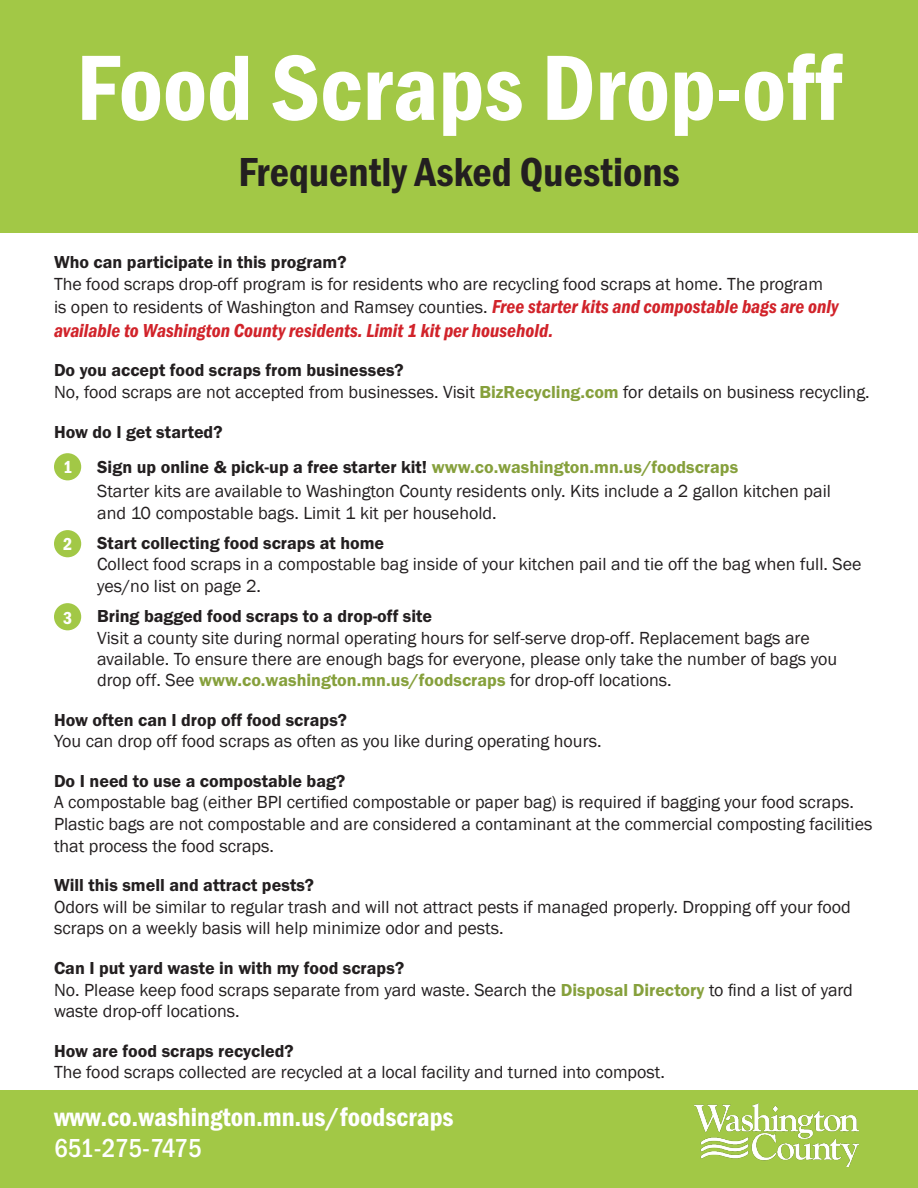
<style>
.page{position:relative;width:918px;height:1188px;background:#fff}
.page>*{position:absolute;margin:0;border:0;box-sizing:border-box;transform-origin:0 0}
.t1{font:600 condensed 96px "Franklin Gothic FS";color:#fff}
.t2{font:600 condensed 42px "Franklin Gothic FS";color:#231f20}
.t3{font:600 condensed 27px "Franklin Gothic FS";color:#fff}
.t4{font:500 condensed 27px "Franklin Gothic FS";letter-spacing:-.03em;color:#fff}
.t5{font:italic 600 condensed 19.5px "Franklin Gothic FS";color:#d1232a}
.t6{font:18px/21.6px "Franklin Gothic";color:#231f20}
.t7{font:600 18px "Franklin Gothic FS";color:#231f20}
.t8{font:600 condensed 18px "Franklin Gothic FS";color:#fff}
.s1{font-family:"Franklin Gothic FS";font-weight:600;font-style:italic;font-stretch:condensed;font-size:19.5px;color:#d1232a}
.s2{font-family:"Franklin Gothic FS";font-weight:600;color:#86a03c}
.s3{color:#86a03c}
.s4{font-family:"Franklin Gothic FS";font-weight:600}
</style>
<div class="page">
<div style="left:0;top:1091px;width:918px;height:97px;background:#a2c846"></div>
<div style="left:0;top:0;width:918px;height:232px;background:#a2c846"></div>
<div style="left:54px;top:453px;width:27px;height:27px;background:#a2c846;border-radius:50%"></div>
<div style="left:54px;top:530px;width:27px;height:27px;background:#a2c846;border-radius:50%"></div>
<div style="left:54px;top:603px;width:27px;height:27px;background:#a2c846;border-radius:50%"></div>
<img style="left:694px;top:1104px;width:164px;height:63px">
<p class="t1" style="left:76px;top:33px;width:767px">Food Scraps Drop-off</p>
<p class="t2" style="left:238px;top:148px;width:443px">Frequently Asked Questions</p>
<p class="t7" style="left:54px;top:252px;width:294px">Who can participate in this program?</p>
<p class="t6" style="left:54px;top:273px;width:786px;line-height:23.4px">The food scraps drop-off program is for residents who are recycling food scraps at home. The program is open to residents of Washington and Ramsey counties. <span class="s1">Free starter kits and compostable bags are only</span></p>
<p class="t5" style="left:54px;top:319px;width:501px">available to Washington County residents. Limit 1 kit per household.</p>
<p class="t7" style="left:54px;top:360px;width:351px">Do you accept food scraps from businesses?</p>
<p class="t6" style="left:54px;top:382px;width:817px">No, food scraps are not accepted from businesses. Visit <span class="s2">BizRecycling.com</span> for details on business recycling.</p>
<p class="t7" style="left:54px;top:422px;width:170px">How do I get started?</p>
<p class="t8" style="left:63px;top:456px;width:11px">1</p>
<p class="t8" style="left:63px;top:534px;width:11px">2</p>
<p class="t8" style="left:63px;top:608px;width:11px">3</p>
<p class="t7" style="left:97px;top:457px;width:643px">Sign up online &amp; pick-up a free starter kit! <span class="s3">www.co.washington.mn.us/foodscraps</span></p>
<p class="t6" style="left:97px;top:481px;width:735px">Starter kits are available to Washington County residents only. Kits include a 2 gallon kitchen pail and 10 compostable bags. Limit 1 kit per household.</p>
<p class="t7" style="left:97px;top:533px;width:289px">Start collecting food scraps at home</p>
<p class="t6" style="left:97px;top:554px;width:766px">Collect food scraps in a compostable bag inside of your kitchen pail and tie off the bag when full. See yes/no list on page 2.</p>
<p class="t6" style="left:97px;top:606px;width:714px"><span class="s4">Bring bagged food scraps to a drop-off site<br></span>Visit a county site during normal operating hours for self-serve drop-off. Replacement bags are</p>
<p class="t6" style="left:97px;top:649px;width:741px;line-height:21px">available. To ensure there are enough bags for everyone, please only take the number of bags you drop off. See <span class="s2">www.co.washington.mn.us/foodscraps</span> for drop-off locations.</p>
<p class="t7" style="left:54px;top:710px;width:295px">How often can I drop off food scraps?</p>
<p class="t6" style="left:54px;top:731px;width:549px">You can drop off food scraps as often as you like during operating hours.</p>
<p class="t7" style="left:54px;top:771px;width:293px">Do I need to use a compostable bag?</p>
<p class="t6" style="left:54px;top:792px;width:820px">A compostable bag (either BPI certified compostable or paper bag) is required if bagging your food scraps.<br>Plastic bags are not compostable and are considered a contaminant at the commercial composting facilities that process the food scraps.</p>
<p class="t7" style="left:54px;top:875px;width:262px">Will this smell and attract pests?</p>
<p class="t6" style="left:54px;top:896px;width:798px">Odors will be similar to regular trash and will not attract pests if managed properly. Dropping off your food scraps on a weekly basis will help minimize odor and pests.</p>
<p class="t7" style="left:54px;top:958px;width:352px">Can I put yard waste in with my food scraps?</p>
<p class="t6" style="left:54px;top:979px;width:800px">No. Please keep food scraps separate from yard waste. Search the <span class="s2">Disposal Directory</span> to find a list of yard waste drop-off locations.</p>
<p class="t7" style="left:54px;top:1041px;width:241px">How are food scraps recycled?</p>
<p class="t6" style="left:54px;top:1062px;width:613px">The food scraps collected are recycled at a local facility and turned into compost.</p>
<p class="t3" style="left:54px;top:1102px;width:401px">www.co.washington.mn.us/foodscraps</p>
<p class="t4" style="left:54px;top:1133px;width:149px">651-275-7475</p>
</div>
